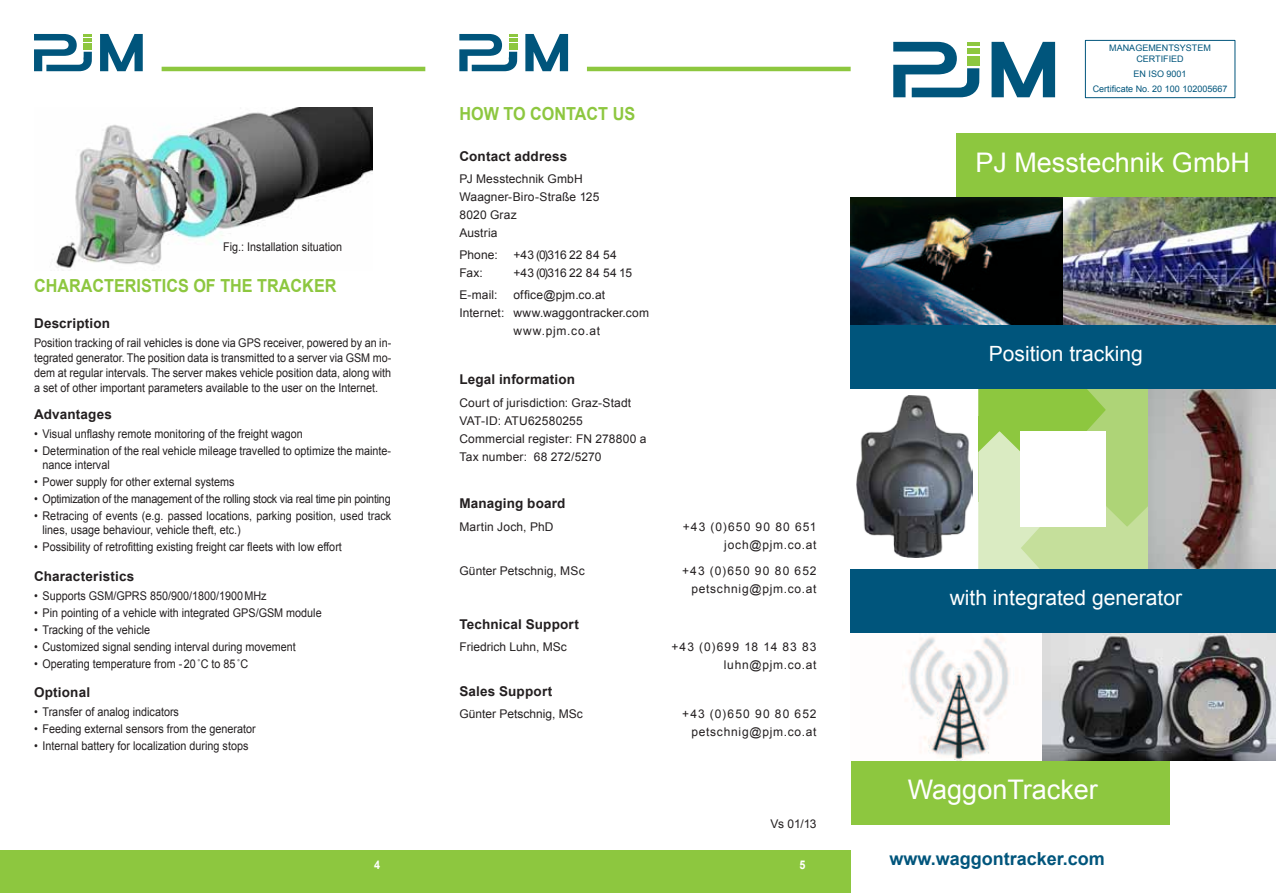
<style>
.page{position:relative;width:1276px;height:893px;background:#fff}
.page>*{position:absolute;margin:0;border:0;box-sizing:border-box;transform-origin:0 0}
.t1{font:27px "Arial";color:#fff}
.t2{font:21px "Arial";color:#fff}
.t3{font:700 18px "Arial";color:#8dc73f;scale:.9 1}
.t4{font:700 18px "Arial";color:#00557c}
.t5{font:700 13.5px "Arial";letter-spacing:.015em;color:#231f20}
.t6{font:12px/15px "Arial";color:#231f20;scale:.9 1}
.t7{font:12px/18px "Arial";color:#231f20}
.t8{font:12px/18px "Arial";letter-spacing:.065em;color:#231f20;text-align:right}
.t9{font:12px "Arial";letter-spacing:-.02em;color:#231f20;scale:.9 1}
.t10{font:12px "Arial";letter-spacing:.02em;color:#231f20}
.t11{font:12px/18px "Arial";letter-spacing:.06em;color:#231f20;text-align:right}
.t12{font:12px/18px "Arial";letter-spacing:.075em;color:#231f20;text-align:right}
.t13{font:12px "Arial";letter-spacing:.07em;color:#231f20}
.t14{font:700 12px "Arial";color:#fff;scale:.9 1}
.t15{font:9px/10.8px "Arial";color:#00557c;text-align:center}
</style>
<div class="page">
<svg style="left:34px;top:34px;width:58px;height:37px"></svg>
<svg style="left:100px;top:34px;width:43px;height:37px"></svg>
<div style="left:0;top:850px;width:425px;height:43px;background:#8dc73f"></div>
<hr style="left:162px;top:67px;width:263px;height:4px;background:#8dc73f">
<svg style="left:459px;top:34px;width:58px;height:37px"></svg>
<svg style="left:525px;top:34px;width:43px;height:37px"></svg>
<div style="left:425px;top:850px;width:425px;height:43px;background:#8dc73f"></div>
<hr style="left:587px;top:67px;width:263px;height:4px;background:#8dc73f">
<svg style="left:893px;top:42px;width:86px;height:55px"></svg>
<svg style="left:991px;top:42px;width:64px;height:55px"></svg>
<div style="left:957px;top:133px;width:319px;height:64px;background:#8dc73f"></div>
<img style="left:850px;top:197px;width:426px;height:128px">
<img style="left:902px;top:636px;width:107px;height:125px">
<img style="left:856px;top:396px;width:116px;height:162px">
<svg style="left:978px;top:389px;width:170px;height:180px;background:#b7d985"></svg>
<div style="left:1020px;top:431px;width:86px;height:96px;background:#fff"></div>
<img style="left:1148px;top:389px;width:128px;height:180px">
<div style="left:850px;top:325px;width:426px;height:64px;background:#00557c"></div>
<img style="left:1042px;top:633px;width:234px;height:128px">
<div style="left:850px;top:761px;width:319px;height:63px;background:#8dc73f"></div>
<div style="left:850px;top:569px;width:426px;height:64px;background:#00557c"></div>
<img style="left:56px;top:108px;width:316px;height:163px">
<div style="left:1085px;top:40px;width:150px;height:58px;border:1px solid #00557c"></div>
<p class="t6" style="left:223px;top:240px;width:134px">Fig.: Installation situation</p>
<h3 class="t3" style="left:34px;top:274px;width:337px">CHARACTERISTICS OF THE TRACKER</h3>
<p class="t5" style="left:34px;top:314px;width:78px">Description</p>
<p class="t6" style="left:34px;top:336px;width:398px;text-align:justify">Position tracking of rail vehicles is done via GPS receiver, powered by an in&shy;tegrated generator. The position data is transmitted to a server via GSM mo&shy;dem at regular intervals. The server makes vehicle position data, along with a set of other important parameters available to the user on the Internet.</p>
<p class="t5" style="left:34px;top:405px;width:79px">Advantages</p>
<p class="t6" style="left:34px;top:426px;width:300px">• Visual unflashy remote monitoring of the freight wagon</p>
<p class="t6" style="left:43px;top:443px;width:389px;line-height:14.4px;text-indent:-8px">• Determination of the real vehicle mileage travelled to optimize the mainte&shy;nance interval</p>
<p class="t6" style="left:34px;top:475px;width:224px">• Power supply for other external systems</p>
<p class="t9" style="left:34px;top:491px;width:398px">• Optimization of the management of the rolling stock via real time pin pointing</p>
<p class="t6" style="left:43px;top:509px;width:389px;line-height:14.4px;text-indent:-8px">• Retracing of events (e.g. passed locations, parking position, used track lines, usage behaviour, vehicle theft, etc.)</p>
<p class="t6" style="left:34px;top:540px;width:344px">• Possibility of retrofitting existing freight car fleets with low effort</p>
<p class="t5" style="left:34px;top:567px;width:102px">Characteristics</p>
<p class="t6" style="left:34px;top:588px;width:260px">• Supports GSM/GPRS 850/900/1800/1900MHz</p>
<p class="t6" style="left:34px;top:605px;width:321px">• Pin pointing of a vehicle with integrated GPS/GSM module</p>
<p class="t6" style="left:34px;top:622px;width:131px">• Tracking of the vehicle</p>
<p class="t6" style="left:34px;top:639px;width:292px">• Customized signal sending interval during movement</p>
<p class="t6" style="left:34px;top:656px;width:240px">• Operating temperature from -20˚C to 85˚C</p>
<p class="t5" style="left:34px;top:683px;width:58px">Optional</p>
<p class="t6" style="left:34px;top:704px;width:163px">• Transfer of analog indicators</p>
<p class="t6" style="left:34px;top:721px;width:248px">• Feeding external sensors from the generator</p>
<p class="t6" style="left:34px;top:738px;width:240px">• Internal battery for localization during stops</p>
<h3 class="t3" style="left:459px;top:102px;width:197px">HOW TO CONTACT US</h3>
<p class="t5" style="left:459px;top:147px;width:110px">Contact address</p>
<p class="t7" style="left:459px;top:170px;width:141px">PJ Messtechnik GmbH<br>Waagner-Biro-Straße 125<br>8020 Graz<br>Austria</p>
<p class="t7" style="left:459px;top:246px;width:40px">Phone:</p>
<p class="t10" style="left:513px;top:247px;width:105px">+43 (0)316 22 84 54</p>
<p class="t7" style="left:459px;top:264px;width:25px">Fax:</p>
<p class="t10" style="left:513px;top:265px;width:120px">+43 (0)316 22 84 54 15</p>
<p class="t7" style="left:459px;top:286px;width:40px">E-mail:</p>
<p class="t7" style="left:513px;top:286px;width:93px">office@pjm.co.at</p>
<p class="t7" style="left:459px;top:304px;width:191px">Internet: www.waggontracker.com</p>
<p class="t13" style="left:513px;top:323px;width:88px">www.pjm.co.at</p>
<p class="t5" style="left:459px;top:370px;width:117px">Legal information</p>
<p class="t7" style="left:459px;top:393px;width:189px">Court of jurisdiction: Graz-Stadt<br>VAT-ID: ATU62580255<br>Commercial register: FN 278800 a<br>Tax number: 68 272/5270</p>
<p class="t5" style="left:459px;top:495px;width:108px">Managing board</p>
<p class="t7" style="left:459px;top:517px;width:96px">Martin Joch, PhD</p>
<p class="t12" style="left:683px;top:517px;width:135px">+43 (0)650 90 80 651 joch@pjm.co.at</p>
<p class="t7" style="left:459px;top:562px;width:127px">Günter Petschnig, MSc</p>
<p class="t8" style="left:682px;top:562px;width:136px">+43 (0)650 90 80 652 petschnig@pjm.co.at</p>
<p class="t5" style="left:459px;top:615px;width:121px">Technical Support</p>
<p class="t7" style="left:459px;top:638px;width:109px">Friedrich Luhn, MSc</p>
<p class="t11" style="left:671px;top:638px;width:147px">+43 (0)699 18 14 83 83 luhn@pjm.co.at</p>
<p class="t5" style="left:459px;top:682px;width:95px">Sales Support</p>
<p class="t7" style="left:459px;top:705px;width:125px">Günter Petschnig, MSc</p>
<p class="t8" style="left:682px;top:705px;width:136px">+43 (0)650 90 80 652 petschnig@pjm.co.at</p>
<p class="t7" style="left:770px;top:815px;width:48px">Vs 01/13</p>
<p class="t14" style="left:374px;top:857px;width:8px">4</p>
<p class="t14" style="left:799px;top:857px;width:8px">5</p>
<p class="t15" style="left:1109px;top:43px;width:103px">MANAGEMENTSYSTEM<br>CERTIFIED</p>
<p class="t15" style="left:1092px;top:67px;width:136px;line-height:15px">EN ISO 9001<br>Certificate No. 20 100 102005667</p>
<h1 class="t1" style="left:975px;top:144px;width:276px">PJ Messtechnik GmbH</h1>
<h2 class="t2" style="left:989px;top:340px;width:156px">Position tracking</h2>
<h2 class="t2" style="left:949px;top:584px;width:234px">with integrated generator</h2>
<h1 class="t1" style="left:907px;top:772px;width:192px">WaggonTracker</h1>
<h3 class="t4" style="left:889px;top:846px;width:217px">www.waggontracker.com</h3>
</div>
